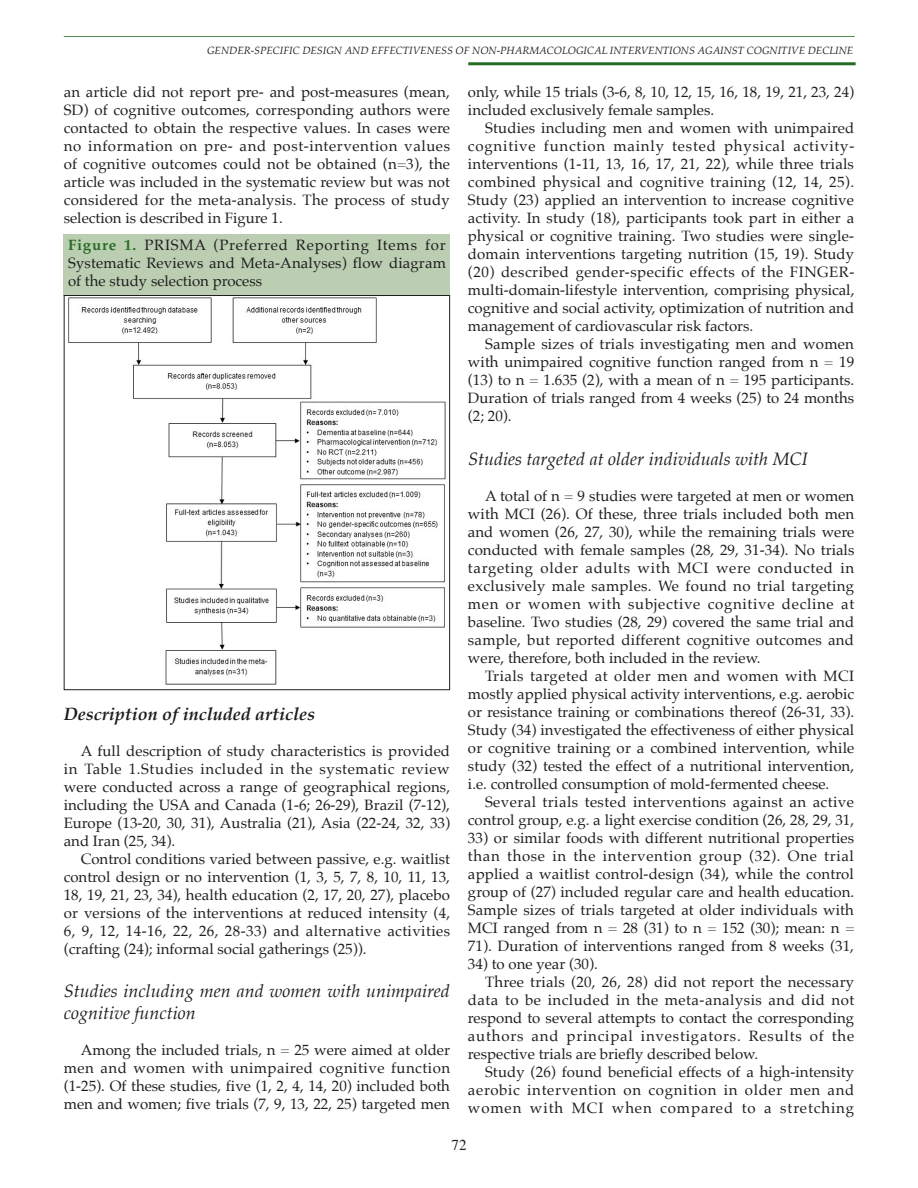
<style>
.page{position:relative;width:918px;height:1188px;background:#fff}
.page>*{position:absolute;margin:0;border:0;box-sizing:border-box;transform-origin:0 0}
.t1{font:italic 18px/21.6px "Palatino";color:#1d1e1f}
.t2{font:italic 700 18px "Palatino";color:#1d1e1f}
.t3{font:15px/18px "Palatino";color:#1d1e1f;text-align:justify}
.t4{font:15px/18px "Palatino";letter-spacing:.03em;color:#1d1e1f;text-align:right}
.t5{font:15px "Palatino";letter-spacing:.02em;color:#1d1e1f}
.t6{font:15px "Palatino";letter-spacing:.055em;color:#1d1e1f}
.t7{font:15px "Palatino";letter-spacing:.045em;color:#1d1e1f}
.t8{font:15px "Palatino";letter-spacing:.06em;color:#1d1e1f}
.t9{font:15px "Times";color:#1d1e1f}
.t10{font:italic 10.5px "Palatino";color:#1d1e1f}
.s1{font-weight:700;color:#246c24}
</style>
<div class="page">
<hr style="left:64px;top:36px;width:791px;height:1px;background:#246c24">
<hr style="left:468px;top:62px;width:388px;height:3px;background:#246c24">
<div style="left:64px;top:234px;width:386px;height:62px;background:#bcceb1"></div>
<img style="left:68px;top:297px;width:378px;height:388px">
<div style="left:64px;top:295px;width:386px;height:395px;border:1px solid #1d1e1f"></div>
<p class="t10" style="left:207px;top:42px;width:648px">GENDER-SPECIFIC DESIGN AND EFFECTIVENESS OF NON-PHARMACOLOGICAL INTERVENTIONS AGAINST COGNITIVE DECLINE</p>
<p class="t3" style="left:64px;top:83px;width:388px">an article did not report pre- and post-measures (mean, SD) of cognitive outcomes, corresponding authors were contacted to obtain the respective values. In cases were no information on pre- and post-intervention values of cognitive outcomes could not be obtained (n=3), the article was included in the systematic review but was not considered for the meta-analysis. The process of study selection is described in Figure 1.</p>
<p class="t3" style="left:468px;top:83px;width:388px">only, while 15 trials (3-6, 8, 10, 12, 15, 16, 18, 19, 21, 23, 24) included exclusively female samples.</p>
<p class="t3" style="left:468px;top:119px;width:388px;text-indent:17px">Studies including men and women with unimpaired cognitive function mainly tested physical activity&shy;interventions (1-11, 13, 16, 17, 21, 22), while three trials combined physical and cognitive training (12, 14, 25).<br>Study (23) applied an intervention to increase cognitive activity. In study (18), participants took part in either a physical or cognitive training. Two studies were single&shy;domain interventions targeting nutrition (15, 19). Study (20) described gender-specific effects of the FINGER&shy;multi-domain-lifestyle intervention, comprising physical, cognitive and social activity, optimization of nutrition and management of cardiovascular risk factors.</p>
<p class="t3" style="left:468px;top:335px;width:388px;text-indent:17px">Sample sizes of trials investigating men and women with unimpaired cognitive function ranged from n = 19 (13) to n = 1.635 (2), with a mean of n = 195 participants.<br>Duration of trials ranged from 4 weeks (25) to 24 months (2; 20).</p>
<p class="t1" style="left:468px;top:447px;width:341px">Studies targeted at older individuals with MCI</p>
<p class="t3" style="left:468px;top:486px;width:388px;text-indent:17px">A total of n = 9 studies were targeted at men or women with MCI (26). Of these, three trials included both men and women (26, 27, 30), while the remaining trials were conducted with female samples (28, 29, 31-34). No trials targeting older adults with MCI were conducted in exclusively male samples. We found no trial targeting men or women with subjective cognitive decline at baseline. Two studies (28, 29) covered the same trial and sample, but reported different cognitive outcomes and were, therefore, both included in the review.</p>
<p class="t3" style="left:468px;top:666px;width:388px;text-indent:17px">Trials targeted at older men and women with MCI mostly applied physical activity interventions, e.g. aerobic or resistance training or combinations thereof (26-31, 33).<br>Study (34) investigated the effectiveness of either physical or cognitive training or a combined intervention, while study (32) tested the effect of a nutritional intervention, i.e. controlled consumption of mold-fermented cheese.</p>
<p class="t4" style="left:468px;top:792px;width:388px">Several trials tested interventions against an active control group, e.g. a light exercise condition (26, 28, 29, 31,</p>
<p class="t3" style="left:468px;top:828px;width:388px">33) or similar foods with different nutritional properties than those in the intervention group (32). One trial applied a waitlist control-design (34), while the control group of (27) included regular care and health education.<br>Sample sizes of trials targeted at older individuals with MCI ranged from n = 28 (31) to n = 152 (30); mean: n = 71). Duration of interventions ranged from 8 weeks (31,</p>
<p class="t3" style="left:468px;top:954px;width:131px">34) to one year (30).</p>
<p class="t5" style="left:485px;top:969px;width:371px">Three trials (20, 26, 28) did not report the necessary</p>
<p class="t4" style="left:468px;top:990px;width:388px">data to be included in the meta-analysis and did not</p>
<p class="t3" style="left:468px;top:1008px;width:388px">respond to several attempts to contact the corresponding</p>
<p class="t6" style="left:468px;top:1023px;width:388px">authors and principal investigators. Results of the</p>
<p class="t3" style="left:468px;top:1044px;width:292px">respective trials are briefly described below.</p>
<p class="t3" style="left:485px;top:1062px;width:371px">Study (26) found beneficial effects of a high-intensity</p>
<p class="t7" style="left:468px;top:1077px;width:388px">aerobic intervention on cognition in older men and</p>
<p class="t8" style="left:468px;top:1095px;width:388px">women with MCI when compared to a stretching</p>
<p class="t3" style="left:68px;top:236px;width:379px"><span class="s1">Figure 1.</span> PRISMA (Preferred Reporting Items for Systematic Reviews and Meta-Analyses) flow diagram of the study selection process</p>
<p class="t2" style="left:64px;top:699px;width:253px">Description of included articles</p>
<p class="t3" style="left:64px;top:742px;width:388px;text-indent:17px">A full description of study characteristics is provided in Table 1.Studies included in the systematic review were conducted across a range of geographical regions, including the USA and Canada (1-6; 26-29), Brazil (7-12), Europe (13-20, 30, 31), Australia (21), Asia (22-24, 32, 33) and Iran (25, 34).</p>
<p class="t3" style="left:64px;top:850px;width:388px;text-indent:17px">Control conditions varied between passive, e.g. waitlist control design or no intervention (1, 3, 5, 7, 8, 10, 11, 13, 18, 19, 21, 23, 34), health education (2, 17, 20, 27), placebo or versions of the interventions at reduced intensity (4, 6, 9, 12, 14-16, 22, 26, 28-33) and alternative activities (crafting (24); informal social gatherings (25)).</p>
<p class="t1" style="left:64px;top:980px;width:388px">Studies including men and women with unimpaired cognitive function</p>
<p class="t3" style="left:64px;top:1041px;width:388px;text-indent:17px">Among the included trials, n = 25 were aimed at older men and women with unimpaired cognitive function (1-25). Of these studies, five (1, 2, 4, 14, 20) included both men and women; five trials (7, 9, 13, 22, 25) targeted men</p>
<p class="t9" style="left:452px;top:1131px;width:16px">72</p>
</div>
